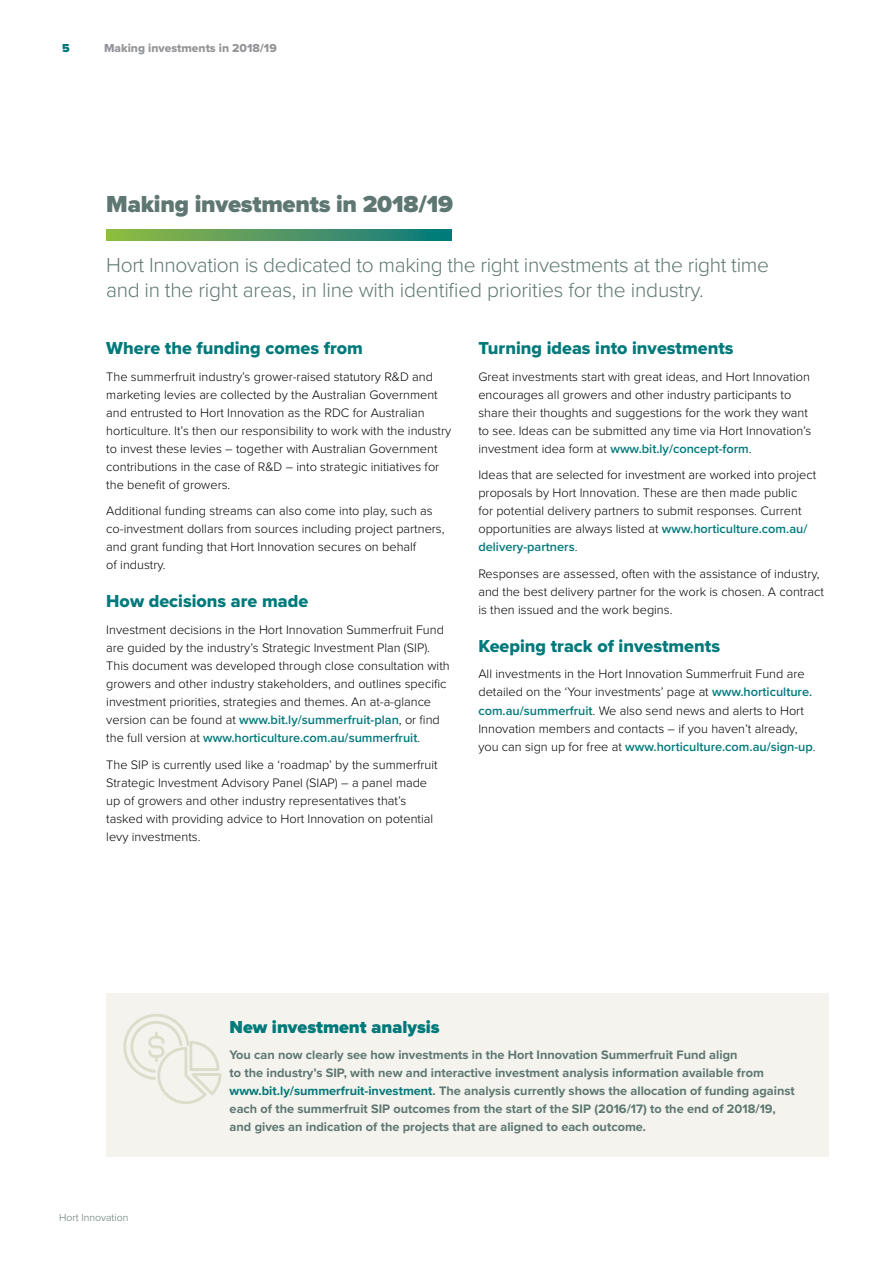
<style>
.page{position:relative;width:893px;height:1263px;background:#fff}
.page>*{position:absolute;margin:0;border:0;box-sizing:border-box;transform-origin:0 0}
.t1{font:900 24px "Proxima Nova";letter-spacing:-.01em;color:#5e7772}
.t2{font:300 21px/25.5px "Proxima Nova";letter-spacing:-.015em;color:#5e7772}
.t3{font:18px "Proxima Nova Extrabld";color:#00797b}
.t4{font:900 18px "Proxima Nova";color:#00797b}
.t5{font:300 12.75px/18px "Proxima Nova";color:#000}
.t6{font:700 12.75px/18px "Proxima Nova";color:#5e7772}
.t7{font:12px "Proxima Nova Extrabld";color:#939598}
.t8{font:900 12px "Proxima Nova";color:#00797b}
.t9{font:300 10.5px "Proxima Nova";color:#5e7772}
.s1{font-weight:600;color:#00797b}
.s2{color:#00797b}
</style>
<div class="page">
<svg style="left:106px;top:230px;width:346px;height:10px;background:#509861"></svg>
<div style="left:106px;top:993px;width:723px;height:164px;background:#f4f3ed"></div>
<svg style="left:123px;top:1014px;width:98px;height:90px"></svg>
<p class="t8" style="left:62px;top:39px;width:9px">5</p>
<p class="t7" style="left:104px;top:39px;width:174px">Making investments in 2018/19</p>
<h1 class="t1" style="left:106px;top:186px;width:348px">Making investments in 2018/19</h1>
<h2 class="t2" style="left:106px;top:251px;width:664px">Hort Innovation is dedicated to making the right investments at the right time and in the right areas, in line with identified priorities for the industry.</h2>
<h3 class="t3" style="left:106px;top:335px;width:258px">Where the funding comes from</h3>
<p class="t5" style="left:106px;top:367px;width:346px">The summerfruit industry’s grower-raised statutory R&amp;D and marketing levies are collected by the Australian Government and entrusted to Hort Innovation as the RDC for Australian horticulture. It’s then our responsibility to work with the industry to invest these levies – together with Australian Government contributions in the case of R&amp;D – into strategic initiatives for the benefit of growers.</p>
<p class="t5" style="left:106px;top:501px;width:340px">Additional funding streams can also come into play, such as co‑investment dollars from sources including project partners, and grant funding that Hort Innovation secures on behalf<br>of industry.</p>
<h3 class="t3" style="left:106px;top:588px;width:203px">How decisions are made</h3>
<p class="t5" style="left:106px;top:620px;width:345px">Investment decisions in the Hort Innovation Summerfruit Fund are guided by the industry’s Strategic Investment Plan (SIP).<br>This document was developed through close consultation with growers and other industry stakeholders, and outlines specific investment priorities, strategies and themes. An at-a-glance version can be found at <span class="s1">www.bit.ly/summerfruit-plan</span>, or find the full version at <span class="s1">www.horticulture.com.au/summerfruit</span>.</p>
<p class="t5" style="left:106px;top:754px;width:333px">The SIP is currently used like a ‘roadmap’ by the summerfruit Strategic Investment Advisory Panel (SIAP) – a panel made up of growers and other industry representatives that’s tasked with providing advice to Hort Innovation on potential levy investments.</p>
<h3 class="t3" style="left:478px;top:335px;width:257px">Turning ideas into investments</h3>
<p class="t5" style="left:478px;top:367px;width:335px">Great investments start with great ideas, and Hort Innovation encourages all growers and other industry participants to share their thoughts and suggestions for the work they want to see. Ideas can be submitted any time via Hort Innovation’s investment idea form at <span class="s1">www.bit.ly/concept-form</span>.</p>
<p class="t5" style="left:478px;top:465px;width:339px">Ideas that are selected for investment are worked into project proposals by Hort Innovation. These are then made public<br>for potential delivery partners to submit responses. Current opportunities are always listed at <span class="s1">www.horticulture.com.au/ delivery-partners</span>.</p>
<p class="t5" style="left:478px;top:564px;width:347px">Responses are assessed, often with the assistance of industry, and the best delivery partner for the work is chosen. A contract is then issued and the work begins.</p>
<h3 class="t3" style="left:478px;top:632px;width:243px">Keeping track of investments</h3>
<p class="t5" style="left:478px;top:664px;width:339px">All investments in the Hort Innovation Summerfruit Fund are detailed on the ‘Your investments’ page at <span class="s1">www.horticulture. com.au/summerfruit</span>. We also send news and alerts to Hort Innovation members and contacts – if you haven’t already, you can sign up for free at <span class="s1">www.horticulture.com.au/sign-up</span>.</p>
<p class="t9" style="left:59px;top:1209px;width:71px">Hort Innovation</p>
<h3 class="t4" style="left:230px;top:1013px;width:212px">New investment analysis</h3>
<p class="t6" style="left:230px;top:1045px;width:567px">You can now clearly see how investments in the Hort Innovation Summerfruit Fund align<br>to the industry’s SIP, with new and interactive investment analysis information available from <span class="s2">www.bit.ly/summerfruit-investment</span>. The analysis currently shows the allocation of funding against each of the summerfruit SIP outcomes from the start of the SIP (2016/17) to the end of 2018/19, and gives an indication of the projects that are aligned to each outcome.</p>
</div>
